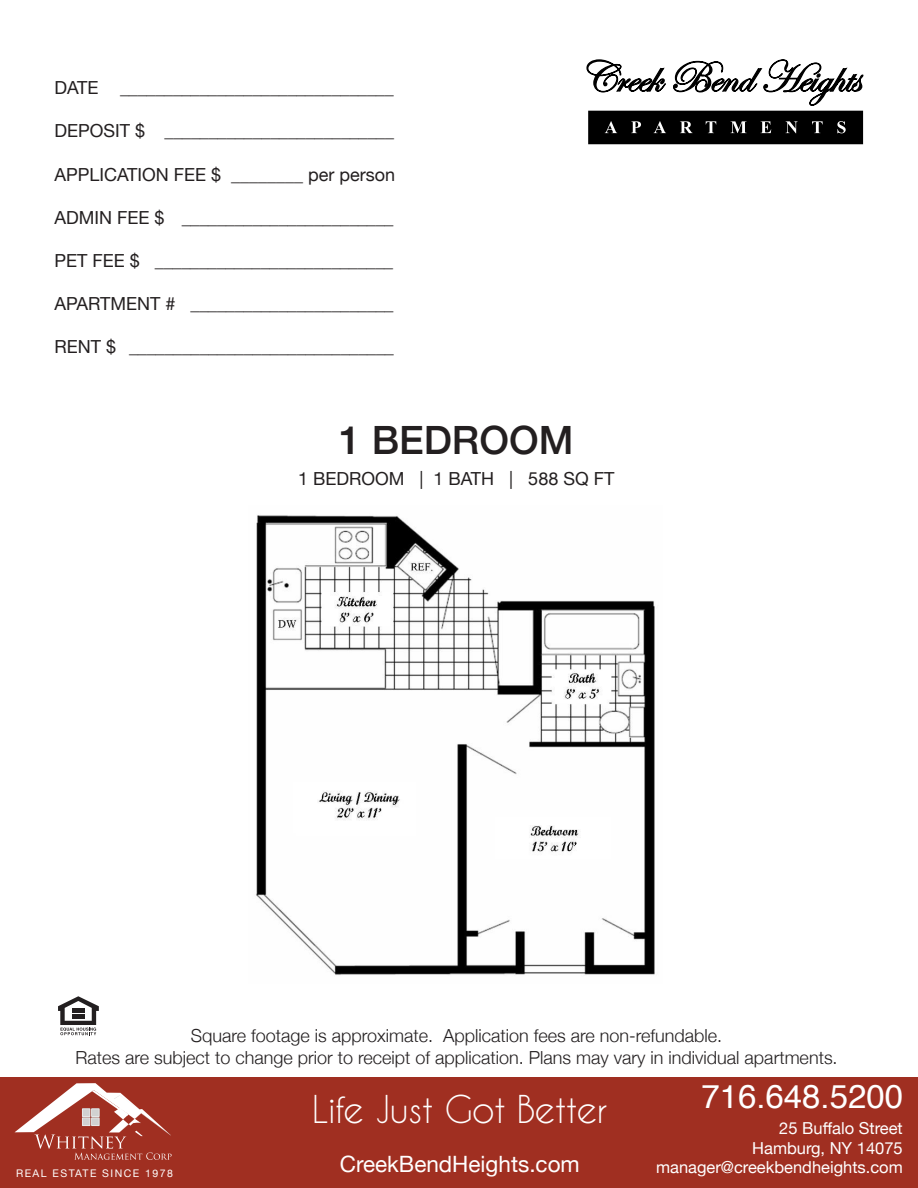
<style>
.page{position:relative;width:918px;height:1188px;background:#fff}
.page>*{position:absolute;margin:0;border:0;box-sizing:border-box;transform-origin:0 0}
.t1{font:500 39px "Helvetica Neue";color:#231f20}
.t2{font:36px "Caviar Dreams";letter-spacing:-.02em;color:#fff}
.t3{font:33px "Helvetica";color:#fff}
.t4{font:22.5px "Helvetica Neue";color:#fff}
.t5{font:18px "Helvetica Neue";color:#231f20}
.t6{font:300 18px/21.6px "Helvetica Neue";color:#231f20;text-align:center}
.t7{font:16.5px/19.8px "Helvetica Neue";color:#fff;text-align:right}
.t8{font:10.5px "Helvetica Neue";letter-spacing:.14em;color:#fff}
</style>
<div class="page">
<svg style="left:586px;top:59px;width:278px;height:85px"></svg>
<svg style="left:58px;top:996px;width:41px;height:39px"></svg>
<hr style="left:72px;top:1008px;width:12px;height:4px;background:#231f20">
<div style="left:72px;top:1014px;width:12px;height:5px;background:#231f20"></div>
<div style="left:0;top:1077px;width:918px;height:111px;background:#a02f21"></div>
<svg style="left:15px;top:1083px;width:157px;height:77px"></svg>
<div style="left:82px;top:1118px;width:8px;height:8px;border:1px solid #aaa9a9"></div>
<div style="left:83px;top:1118px;width:7px;height:8px;border:1px solid #f1f1f1"></div>
<div style="left:83px;top:1118px;width:7px;height:7px;background:#d1d1d1"></div>
<div style="left:91px;top:1118px;width:8px;height:8px;border:1px solid #aaa9a9"></div>
<div style="left:92px;top:1118px;width:7px;height:8px;border:1px solid #f1f1f1"></div>
<div style="left:92px;top:1118px;width:7px;height:7px;background:#d1d1d1"></div>
<div style="left:91px;top:1109px;width:8px;height:8px;border:1px solid #aaa9a9"></div>
<div style="left:92px;top:1109px;width:7px;height:7px;background:#d1d1d1"></div>
<div style="left:82px;top:1109px;width:8px;height:8px;border:1px solid #aaa9a9"></div>
<div style="left:83px;top:1109px;width:7px;height:7px;background:#d1d1d1"></div>
<img style="left:256px;top:515px;width:399px;height:460px">
<p class="t5" style="left:55px;top:75px;width:341px">DATE _______________________________</p>
<p class="t5" style="left:55px;top:118px;width:341px">DEPOSIT $ __________________________</p>
<p class="t5" style="left:55px;top:161px;width:342px">APPLICATION FEE $ ________ per person</p>
<p class="t5" style="left:55px;top:204px;width:341px">ADMIN FEE $ ________________________</p>
<p class="t5" style="left:55px;top:248px;width:340px">PET FEE $ ___________________________</p>
<p class="t5" style="left:55px;top:291px;width:341px">APARTMENT # _______________________</p>
<p class="t5" style="left:55px;top:334px;width:341px">RENT $ ______________________________</p>
<p class="t1" style="left:339px;top:409px;width:236px">1 BEDROOM</p>
<p class="t5" style="left:298px;top:465px;width:318px">1 BEDROOM | 1 BATH | 588 SQ FT</p>
<p class="t6" style="left:75px;top:1024px;width:764px">Square footage is approximate. Application fees are non-refundable.<br>Rates are subject to change prior to receipt of application. Plans may vary in individual apartments.</p>
<h3 class="t3" style="left:701px;top:1071px;width:203px">716.648.5200</h3>
<p class="t7" style="left:752px;top:1119px;width:152px">25 Buffalo Street<br>Hamburg, NY 14075</p>
<p class="t4" style="left:340px;top:1148px;width:242px">CreekBendHeights.com</p>
<p class="t7" style="left:656px;top:1159px;width:248px">manager@creekbendheights.com</p>
<h2 class="t2" style="left:312px;top:1087px;width:297px">Life Just Got Better</h2>
<p class="t8" style="left:16px;top:1165px;width:158px">REAL ESTATE SINCE 1978</p>
</div>
